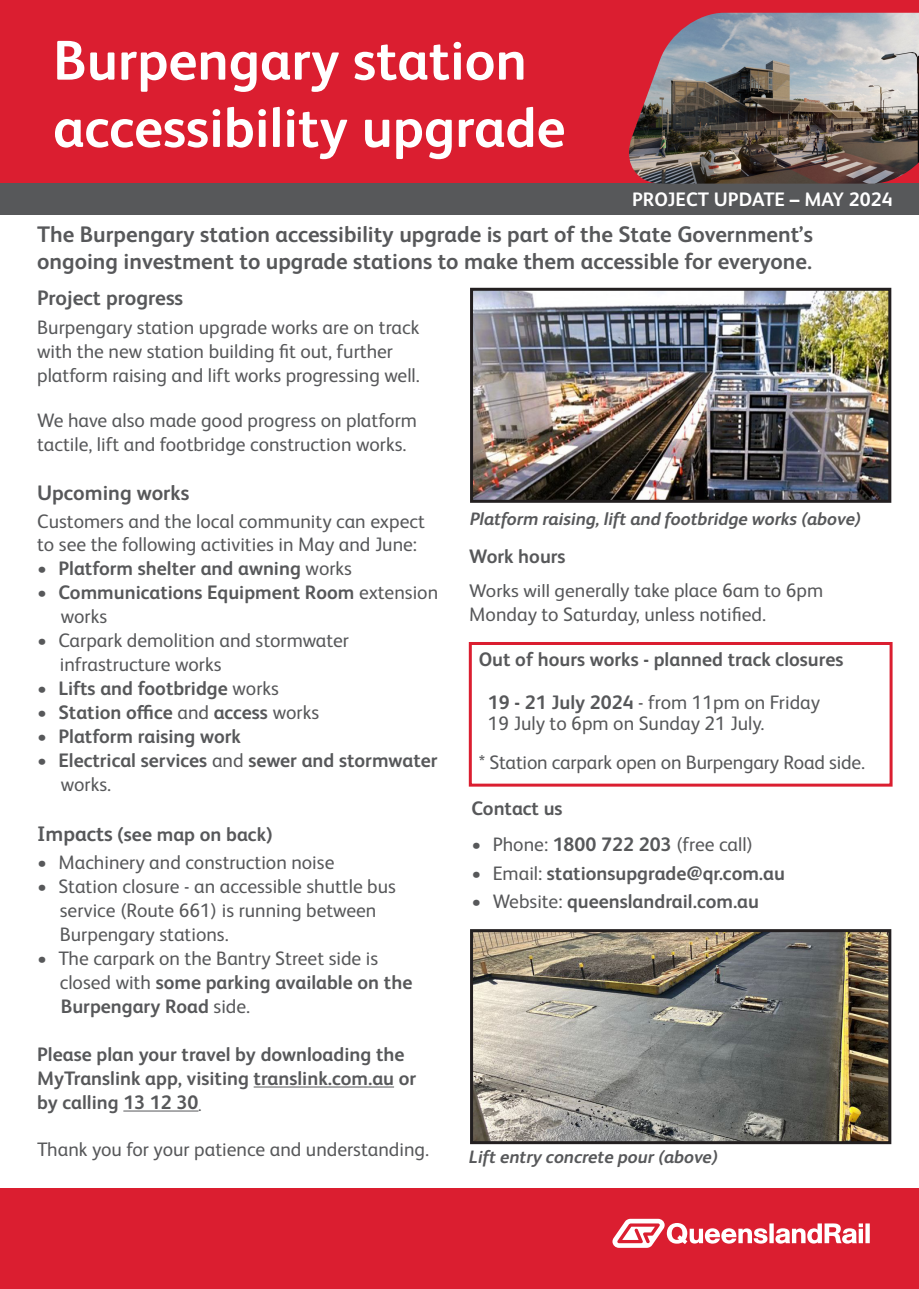
<style>
.page{position:relative;width:919px;height:1289px;background:#fff}
.page>*{position:absolute;margin:0;border:0;box-sizing:border-box;transform-origin:0 0}
.Heading_1{font:700 56.1px "FS Albert Pro";color:#fff}
.Heading_3{font:700 22.5px/27px "FS Albert Pro";color:#57585a}
.Heading_3-2{font:700 21px "FS Albert Pro";color:#57585a}
.Body_Text{font:19.5px/24px "FS Albert Pro";color:#57585a}
.Body_Text-2{font:700 19.5px/24px "FS Albert Pro";color:#57585a}
.Heading_3-3{font:700 19.5px "FS Albert Pro";color:#57585a}
.Heading_2{font:700 19.5px "FS Albert Pro";color:#fff}
.t1{font:italic 700 18px "FS Albert Pro";color:#57585a}
.s1{font-weight:400}
.s2{font-size:21px}
.s3{font-size:18.3px}
.s4{font-weight:700}
</style>
<div class="page">
<div style="left:0;top:183px;width:918px;height:31px;background:#57585a"></div>
<div style="left:0;top:0;width:918px;height:183px;background:#db1e30"></div>
<div style="left:0;top:1187px;width:918px;height:101px;background:#db1e30"></div>
<svg style="left:612px;top:1218px;width:257px;height:29px"></svg>
<hr style="left:253px;top:1086px;width:141px;height:1px;background:#57585a">
<hr style="left:123px;top:1110px;width:75px;height:1px;background:#57585a">
<img style="left:629px;top:13px;width:289px;height:171px">
<img style="left:474px;top:292px;width:413px;height:207px">
<div style="left:470px;top:288px;width:421px;height:215px;border:3px solid #231f20"></div>
<div style="left:469px;top:642px;width:423px;height:144px;border:3px solid #db1e30"></div>
<img style="left:474px;top:933px;width:413px;height:207px">
<div style="left:470px;top:929px;width:421px;height:215px;border:3px solid #231f20"></div>
<h1 class="Heading_1" style="left:53px;top:21px;width:475px">Burpengary station</h1>
<h1 class="Heading_1" style="left:53px;top:88px;width:514px">accessibility upgrade</h1>
<h2 class="Heading_2" style="left:632px;top:186px;width:262px">PROJECT UPDATE – MAY 2024</h2>
<h3 class="Heading_3" style="left:37px;top:220px;width:777px">The Burpengary station accessibility upgrade is part of the State Government’s ongoing investment to upgrade stations to make them accessible for everyone.</h3>
<h3 class="Heading_3-2" style="left:37px;top:283px;width:148px">Project progress</h3>
<p class="Body_Text" style="left:37px;top:313px;width:384px">Burpengary station upgrade works are on track with the new station building fit out, further platform raising and lift works progressing well.</p>
<p class="Body_Text" style="left:37px;top:407px;width:381px">We have also made good progress on platform tactile, lift and footbridge construction works.</p>
<h3 class="Heading_3-2" style="left:37px;top:478px;width:154px">Upcoming works</h3>
<p class="Body_Text" style="left:37px;top:508px;width:389px;line-height:23.4px">Customers and the local community can expect to see the following activities in May and June:</p>
<p class="Body_Text-2" style="left:37px;top:555px;width:316px">• Platform shelter and awning <span class="s1">works</span></p>
<p class="Body_Text-2" style="left:61px;top:579px;width:379px;text-indent:-24px">• Communications Equipment Room <span class="s1">extension works</span></p>
<p class="Body_Text" style="left:60px;top:627px;width:291px;text-indent:-23px">• Carpark demolition and stormwater infrastructure works</p>
<p class="Body_Text-2" style="left:37px;top:675px;width:243px">• Lifts and footbridge <span class="s1">works</span></p>
<p class="Body_Text-2" style="left:37px;top:699px;width:283px">• Station office <span class="s1">and</span> access <span class="s1">works</span></p>
<p class="Body_Text-2" style="left:37px;top:723px;width:205px">• Platform raising work</p>
<p class="Body_Text-2" style="left:61px;top:747px;width:378px;text-indent:-24px">• Electrical services <span class="s1">and</span> sewer and stormwater <span class="s1">works.</span></p>
<h3 class="Heading_3-3" style="left:37px;top:820px;width:237px"><span class="s2">Impacts</span> (see map on back)</h3>
<p class="Body_Text" style="left:37px;top:848px;width:299px">• Machinery and construction noise</p>
<p class="Body_Text" style="left:37px;top:872px;width:360px">• Station closure - an accessible shuttle bus</p>
<p class="Body_Text" style="left:60px;top:896px;width:318px">service (Route 661) is running between</p>
<p class="Body_Text" style="left:60px;top:920px;width:170px">Burpengary stations.</p>
<p class="Body_Text" style="left:37px;top:944px;width:342px">• The carpark on the Bantry Street side is</p>
<p class="Body_Text-2" style="left:60px;top:969px;width:354px"><span class="s1">closed with</span> some parking available on the<br>Burpengary Road <span class="s1">side.</span></p>
<p class="Body_Text-2" style="left:37px;top:1041px;width:380px">Please plan your travel by downloading the<br>MyTranslink app, visiting translink.com.au or by calling 13 12 30.</p>
<p class="Body_Text" style="left:37px;top:1135px;width:393px">Thank you for your patience and understanding.</p>
<p class="t1" style="left:470px;top:505px;width:392px">Platform raising, lift and footbridge works (above)</p>
<h3 class="Heading_3-3" style="left:469px;top:542px;width:98px">Work hours</h3>
<p class="Body_Text" style="left:469px;top:577px;width:355px"><span class="s3">Works will ge</span>nerally take place 6am to 6pm<br>Monday to Saturday, unless notified.</p>
<h3 class="Heading_3-3" style="left:478px;top:645px;width:366px">Out of hours works - planned track closures</h3>
<p class="Body_Text" style="left:487px;top:689px;width:334px"><span class="s4">19 - 21 July 2024</span> - from 11pm on Friday</p>
<p class="Body_Text" style="left:487px;top:710px;width:278px">19 July to 6pm on Sunday 21 July.</p>
<p class="Body_Text" style="left:478px;top:749px;width:388px">* Station carpark open on Burpengary Road side.</p>
<h3 class="Heading_3-3" style="left:471px;top:794px;width:93px">Contact us</h3>
<p class="Body_Text" style="left:471px;top:831px;width:283px">• Phone: <span class="s4">1800 722 203</span> (free call)</p>
<p class="Body_Text-2" style="left:471px;top:859px;width:315px"><span class="s1">• Email:</span> stationsupgrade@qr.com.au</p>
<p class="Body_Text-2" style="left:471px;top:888px;width:289px"><span class="s1">• Website:</span> queenslandrail.com.au</p>
<p class="t1" style="left:469px;top:1143px;width:250px">Lift entry concrete pour (above)</p>
</div>
